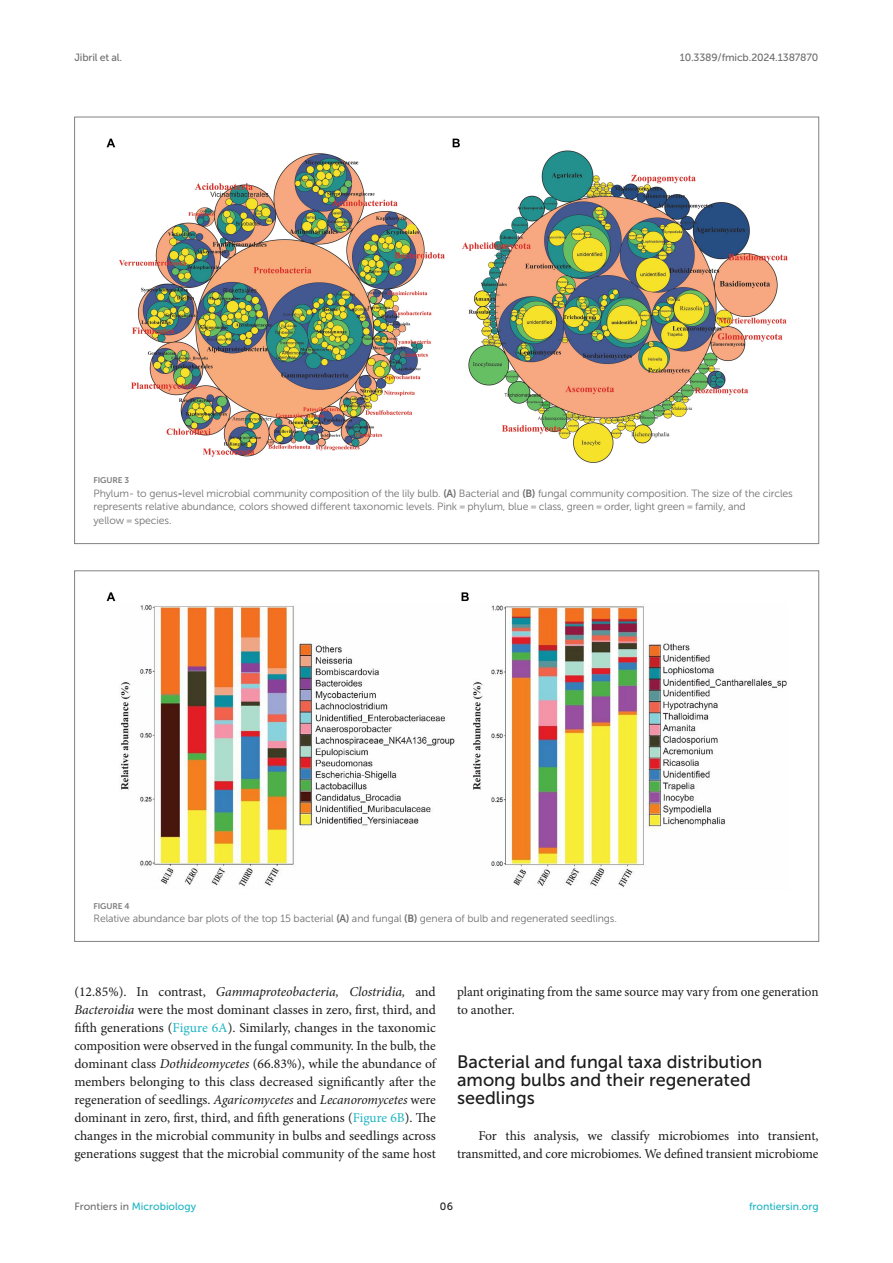
<style>
.page{position:relative;width:893px;height:1263px;background:#fff}
.page>*{position:absolute;margin:0;border:0;box-sizing:border-box;transform-origin:0 0}
.HEAD_2{font:18px/18px "Museo Sans 500";color:#1b1c1b}
.TEXT_FLUSH{font:13.5px/18px "Minion Pro";letter-spacing:-.005em;color:#1b1c1b;text-align:justify}
.FIG_LEG{font:10.5px/13.5px "Museo Sans 300";letter-spacing:-.01em;color:#706f70}
.t1{font:10.5px "Museo Sans 500";color:#1db5c3}
.t2{font:10.5px "Museo Sans 500";letter-spacing:-.015em;color:#706f70}
.t3{font:10.5px "Museo Sans 500";color:#1b1c1b}
.FIG_HD{font:8.25px "Museo Sans 700";letter-spacing:-.01em;color:#7e7f7f}
.s1{font-family:"Museo Sans 700"}
.s2{font-style:italic}
.s3{color:#1db5c3}
.s4{color:#706f70}
</style>
<div class="page">
<img style="left:106px;top:138px;width:682px;height:325px">
<img style="left:106px;top:592px;width:681px;height:296px">
<p class="t2" style="left:74px;top:51px;width:49px">Jibril et al.</p>
<p class="t2" style="left:680px;top:51px;width:140px">10.3389/fmicb.2024.1387870</p>
<p class="FIG_HD" style="left:94px;top:476px;width:37px">FIGURE 3</p>
<p class="FIG_LEG" style="left:94px;top:486px;width:701px">Phylum- to genus<span class="s1">-</span>level microbial community composition of the lily bulb. <span class="s1">(A)</span> Bacterial and <span class="s1">(B)</span> fungal community composition. The size of the circles represents relative abundance, colors showed different taxonomic levels. Pink = phylum, blue = class, green = order, light green = family, and<br>yellow = species.</p>
<p class="FIG_HD" style="left:94px;top:901px;width:37px">FIGURE 4</p>
<p class="FIG_LEG" style="left:94px;top:912px;width:525px">Relative abundance bar plots of the top 15 bacterial <span class="s1">(A)</span> and fungal <span class="s1">(B)</span> genera of bulb and regenerated seedlings.</p>
<p class="TEXT_FLUSH" style="left:74px;top:983px;width:363px">(12.85%). In contrast, <span class="s2">Gammaproteobacteria, Clostridia,</span> and <span class="s2">Bacteroidia</span> were the most dominant classes in zero, first, third, and fifth generations (<span class="s3">Figure 6A</span>). Similarly, changes in the taxonomic composition were observed in the fungal community. In the bulb, the dominant class <span class="s2">Dothideomycetes</span> (66.83%), while the abundance of members belonging to this class decreased significantly after the regeneration of seedlings. <span class="s2">Agaricomycetes</span> and <span class="s2">Lecanoromycetes</span> were dominant in zero, first, third, and fifth generations (<span class="s3">Figure 6B</span>). The changes in the microbial community in bulbs and seedlings across generations suggest that the microbial community of the same host</p>
<p class="TEXT_FLUSH" style="left:457px;top:983px;width:363px">plant originating from the same source may vary from one generation to another.</p>
<p class="HEAD_2" style="left:457px;top:1053px;width:307px">Bacterial and fungal taxa distribution among bulbs and their regenerated seedlings</p>
<p class="TEXT_FLUSH" style="left:457px;top:1127px;width:363px;text-align:right">For this analysis, we classify microbiomes into transient, transmitted, and core microbiomes. We defined transient microbiome</p>
<p class="t1" style="left:74px;top:1200px;width:123px"><span class="s4">Frontiers in</span> Microbiology</p>
<p class="t3" style="left:440px;top:1200px;width:15px">06</p>
<p class="t1" style="left:749px;top:1200px;width:71px">frontiersin.org</p>
</div>
